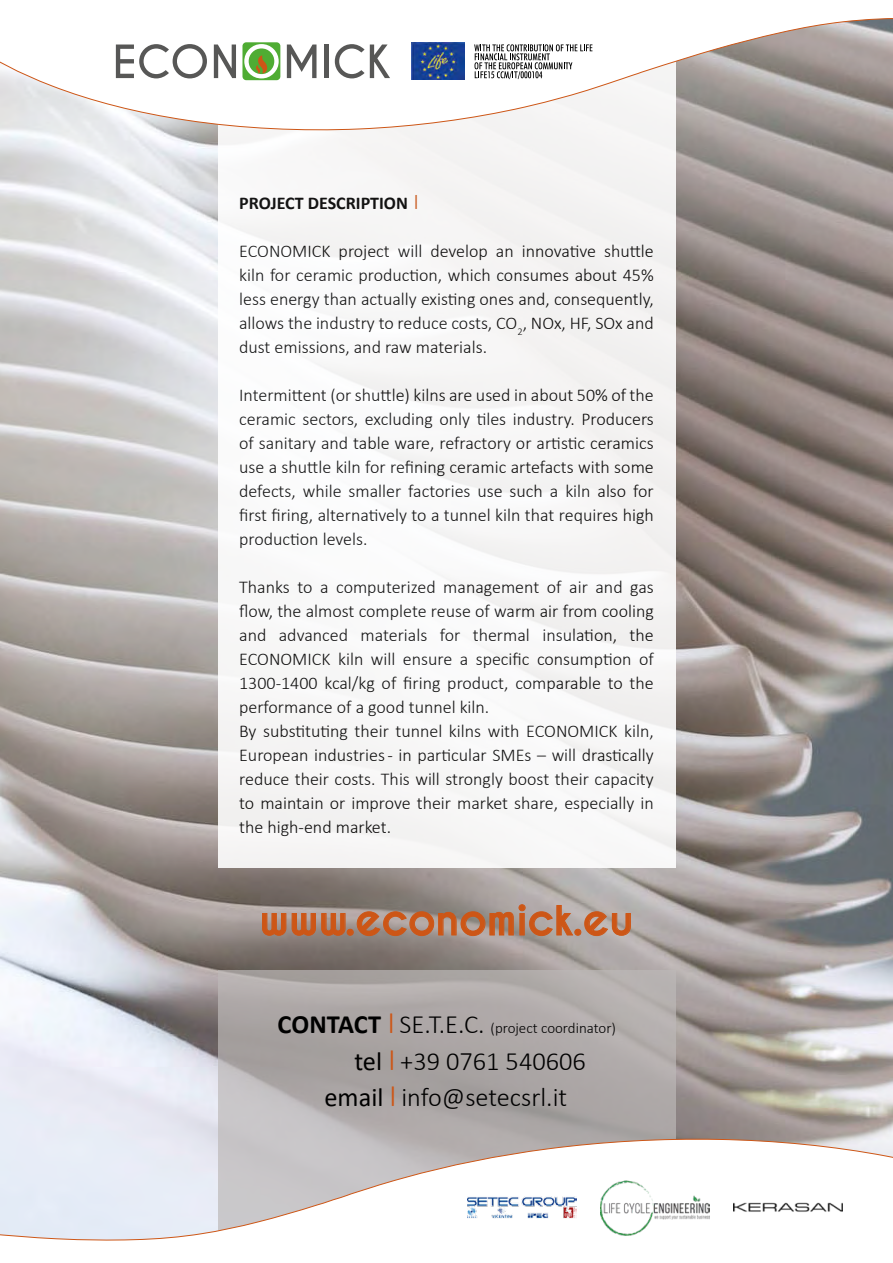
<style>
.page{position:relative;width:893px;height:1263px;background:#fff}
.page>*{position:absolute;margin:0;border:0;box-sizing:border-box;transform-origin:0 0}
.t1{font:700 42.75px "Caviar Dreams";color:#cd5616}
.t2{font:300 26.4px/36.3px "Calibri";color:#000}
.t3{font:300 18px/24px "Calibri";color:#000;text-align:justify}
.t4{font:700 18px "Calibri";color:#000}
.t5{font:300 15px "Calibri";color:#000}
.s1{font-weight:300;font-size:22.5px;color:#cd5616}
.s2{font-weight:700;font-size:26.4px}
.s3{font-size:31.35px;color:#cd5616}
.s4{font-size:26.4px}
.s5{font-weight:400}
</style>
<div class="page">
<img style="left:1px;top:131px;width:891px;height:1007px">
<svg style="left:218px;top:969px;width:457px;height:169px;background:#aea9a8"></svg>
<svg style="left:1px;top:1138px;width:891px;height:103px"></svg>
<svg style="left:262px;top:904px;width:369px;height:32px;background:#aa9184"></svg>
<div style="left:218px;top:54px;width:457px;height:813px;background:#f7f6f6"></div>
<svg style="left:1px;top:18px;width:891px;height:113px"></svg>
<div style="left:242px;top:42px;width:38px;height:38px;background:#4fac33;border-radius:4px"></div>
<svg style="left:214px;top:45px;width:22px;height:33px"></svg>
<svg style="left:116px;top:44px;width:91px;height:34px"></svg>
<svg style="left:287px;top:45px;width:29px;height:33px"></svg>
<div style="left:324px;top:45px;width:5px;height:33px;background:#575756"></div>
<svg style="left:335px;top:44px;width:55px;height:34px"></svg>
<svg style="left:244px;top:44px;width:35px;height:34px"></svg>
<svg style="left:474px;top:44px;width:118px;height:35px"></svg>
<img style="left:412px;top:42px;width:52px;height:37px">
<img style="left:733px;top:1166px;width:110px;height:75px">
<img style="left:600px;top:1166px;width:110px;height:75px">
<img style="left:467px;top:1183px;width:109px;height:47px">
<p class="t4" style="left:239px;top:190px;width:181px">PROJECT DESCRIPTION <span class="s1">I</span></p>
<p class="t3" style="left:239px;top:239px;width:416px">ECONOMICK project will develop an innovative shuttle kiln for ceramic production, which consumes about 45% less energy than actually existing ones and, consequently, allows the industry to reduce costs, CO<sub>2</sub>, NOx, HF, SOx and dust emissions, and raw materials.</p>
<p class="t3" style="left:239px;top:383px;width:416px">Intermittent (or shuttle) kilns are used in about 50% of the ceramic sectors, excluding only tiles industry. Producers of sanitary and table ware, refractory or artistic ceramics use a shuttle kiln for refining ceramic artefacts with some defects, while smaller factories use such a kiln also for first firing, alternatively to a tunnel kiln that requires high production levels.</p>
<p class="t3" style="left:239px;top:575px;width:416px;text-align:left">Thanks to a computerized management of air and gas flow, the almost complete reuse of warm air from cooling and advanced materials for thermal insulation, the ECONOMICK kiln will ensure a specific consumption of 1300-1400 kcal/kg of firing product, comparable to the performance of a good tunnel kiln.<br>By substituting their tunnel kilns with ECONOMICK kiln, European industries - in particular SMEs – will drastically reduce their costs. This will strongly boost their capacity to maintain or improve their market share, especially in the high-end market.</p>
<h1 class="t1" style="left:259px;top:893px;width:376px">www.economick.eu</h1>
<p class="t5" style="left:277px;top:1019px;width:340px"><span class="s2">CONTACT</span> <span class="s3">I</span> <span class="s4">SE.T.E.C.</span> (project coordinator)</p>
<h2 class="t2" style="left:324px;top:1042px;width:263px;text-indent:30px"><span class="s5">tel</span> <span class="s3">I</span> +39 0761 540606 <span class="s5">email</span> <span class="s3">I</span> info@setecsrl.it</h2>
</div>
